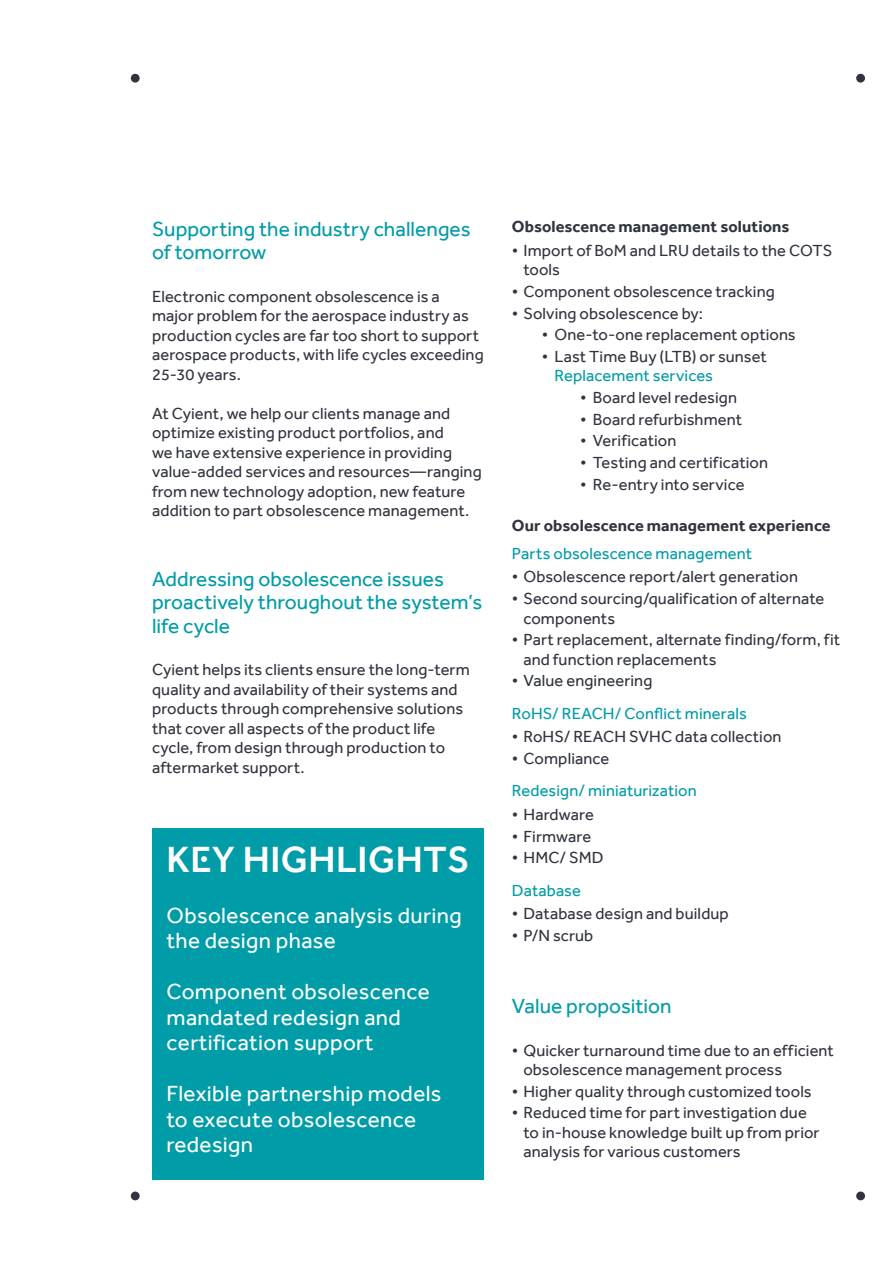
<style>
.page{position:relative;width:893px;height:1263px;background:#fff}
.page>*{position:absolute;margin:0;border:0;box-sizing:border-box;transform-origin:0 0}
.top_header_sub{font:500 37.5px "Cyient";letter-spacing:.015em;color:#fff}
.top_header_sub-2{font:22.5px "Effra";letter-spacing:.015em;color:#fff}
.top_header{font:21px/23.2px "Effra";color:#009ca7}
.body_content{font:16.5px/19.5px "Effra";letter-spacing:.005em;color:#30343e}
.Body_Copy_Bold{font:16.5px "Effra";letter-spacing:.005em;color:#009ca7}
.Body_Copy_Bold-2{font:700 16.5px "Effra";letter-spacing:.005em;color:#30343e}
.s1{color:#009ca7}
</style>
<div class="page">
<div style="left:131px;top:74px;width:9px;height:9px;background:#30343e;border-radius:50%"></div>
<div style="left:131px;top:1191px;width:9px;height:9px;background:#30343e;border-radius:50%"></div>
<div style="left:856px;top:1191px;width:9px;height:9px;background:#30343e;border-radius:50%"></div>
<div style="left:856px;top:74px;width:9px;height:9px;background:#30343e;border-radius:50%"></div>
<div style="left:152px;top:828px;width:332px;height:352px;background:#009ca7"></div>
<p class="top_header" style="left:152px;top:217px;width:320px">Supporting the industry challenges of tomorrow</p>
<p class="body_content" style="left:152px;top:286px;width:333px">Electronic component obsolescence is a major problem for the aerospace industry as production cycles are far too short to support aerospace products, with life cycles exceeding 25-30 years.</p>
<p class="body_content" style="left:152px;top:403px;width:331px">At Cyient, we help our clients manage and optimize existing product portfolios, and<br>we have extensive experience in providing value-added services and resources—ranging from new technology adoption, new feature addition to part obsolescence management.</p>
<p class="top_header" style="left:152px;top:567px;width:332px">Addressing obsolescence issues proactively throughout the system’s life cycle</p>
<p class="body_content" style="left:152px;top:660px;width:319px">Cyient helps its clients ensure the long-term quality and availability of their systems and products through comprehensive solutions that cover all aspects of the product life cycle, from design through production to aftermarket support.</p>
<p class="top_header_sub" style="left:167px;top:837px;width:305px">Key Highlights</p>
<p class="top_header_sub-2" style="left:167px;top:902px;width:297px">Obsolescence analysis during</p>
<p class="top_header_sub-2" style="left:167px;top:928px;width:171px">the design phase</p>
<p class="top_header_sub-2" style="left:167px;top:979px;width:265px">Component obsolescence</p>
<p class="top_header_sub-2" style="left:167px;top:1004px;width:236px">mandated redesign and</p>
<p class="top_header_sub-2" style="left:167px;top:1030px;width:208px">certification support</p>
<p class="top_header_sub-2" style="left:167px;top:1081px;width:276px">Flexible partnership models</p>
<p class="top_header_sub-2" style="left:167px;top:1106px;width:251px">to execute obsolescence</p>
<p class="top_header_sub-2" style="left:167px;top:1132px;width:88px">redesign</p>
<p class="Body_Copy_Bold-2" style="left:512px;top:217px;width:279px">Obsolescence management solutions</p>
<p class="body_content" style="left:523px;top:240px;width:310px;text-indent:-11px">• Import of BoM and LRU details to the COTS tools</p>
<p class="body_content" style="left:512px;top:282px;width:264px">• Component obsolescence tracking</p>
<p class="body_content" style="left:512px;top:303px;width:193px">• Solving obsolescence by:</p>
<p class="body_content" style="left:542px;top:325px;width:256px">• One-to-one replacement options</p>
<p class="body_content" style="left:554px;top:346px;width:214px;text-indent:-13px">• Last Time Buy (LTB) or sunset<br><span class="s1">Replacement services</span></p>
<p class="body_content" style="left:580px;top:388px;width:158px">• Board level redesign</p>
<p class="body_content" style="left:580px;top:409px;width:164px">• Board refurbishment</p>
<p class="body_content" style="left:580px;top:431px;width:98px">• Verification</p>
<p class="body_content" style="left:580px;top:452px;width:190px">• Testing and certification</p>
<p class="body_content" style="left:580px;top:474px;width:166px">• Re-entry into service</p>
<p class="Body_Copy_Bold-2" style="left:512px;top:515px;width:320px">Our obsolescence management experience</p>
<p class="Body_Copy_Bold" style="left:512px;top:544px;width:242px">Parts obsolescence management</p>
<p class="body_content" style="left:512px;top:567px;width:288px">• Obsolescence report/alert generation</p>
<p class="body_content" style="left:523px;top:589px;width:302px;text-indent:-11px">• Second sourcing/qualification of alternate components</p>
<p class="body_content" style="left:523px;top:630px;width:318px;text-indent:-11px">• Part replacement, alternate finding/form, fit and function replacements</p>
<p class="body_content" style="left:512px;top:671px;width:142px">• Value engineering</p>
<p class="Body_Copy_Bold" style="left:512px;top:703px;width:236px">RoHS/ REACH/ Conflict minerals</p>
<p class="body_content" style="left:512px;top:727px;width:271px">• RoHS/ REACH SVHC data collection</p>
<p class="body_content" style="left:512px;top:748px;width:99px">• Compliance</p>
<p class="Body_Copy_Bold" style="left:512px;top:781px;width:186px">Redesign/ miniaturization</p>
<p class="body_content" style="left:512px;top:804px;width:83px">• Hardware</p>
<p class="body_content" style="left:512px;top:826px;width:81px">• Firmware</p>
<p class="body_content" style="left:512px;top:848px;width:93px">• HMC/ SMD</p>
<p class="Body_Copy_Bold" style="left:512px;top:880px;width:70px">Database</p>
<p class="body_content" style="left:512px;top:904px;width:218px">• Database design and buildup</p>
<p class="body_content" style="left:512px;top:925px;width:83px">• P/N scrub</p>
<p class="top_header" style="left:512px;top:994px;width:161px">Value proposition</p>
<p class="body_content" style="left:523px;top:1040px;width:312px;text-indent:-11px">• Quicker turnaround time due to an efficient obsolescence management process</p>
<p class="body_content" style="left:512px;top:1081px;width:301px">• Higher quality through customized tools</p>
<p class="body_content" style="left:523px;top:1103px;width:298px;text-indent:-11px">• Reduced time for part investigation due to in-house knowledge built up from prior analysis for various customers</p>
</div>
